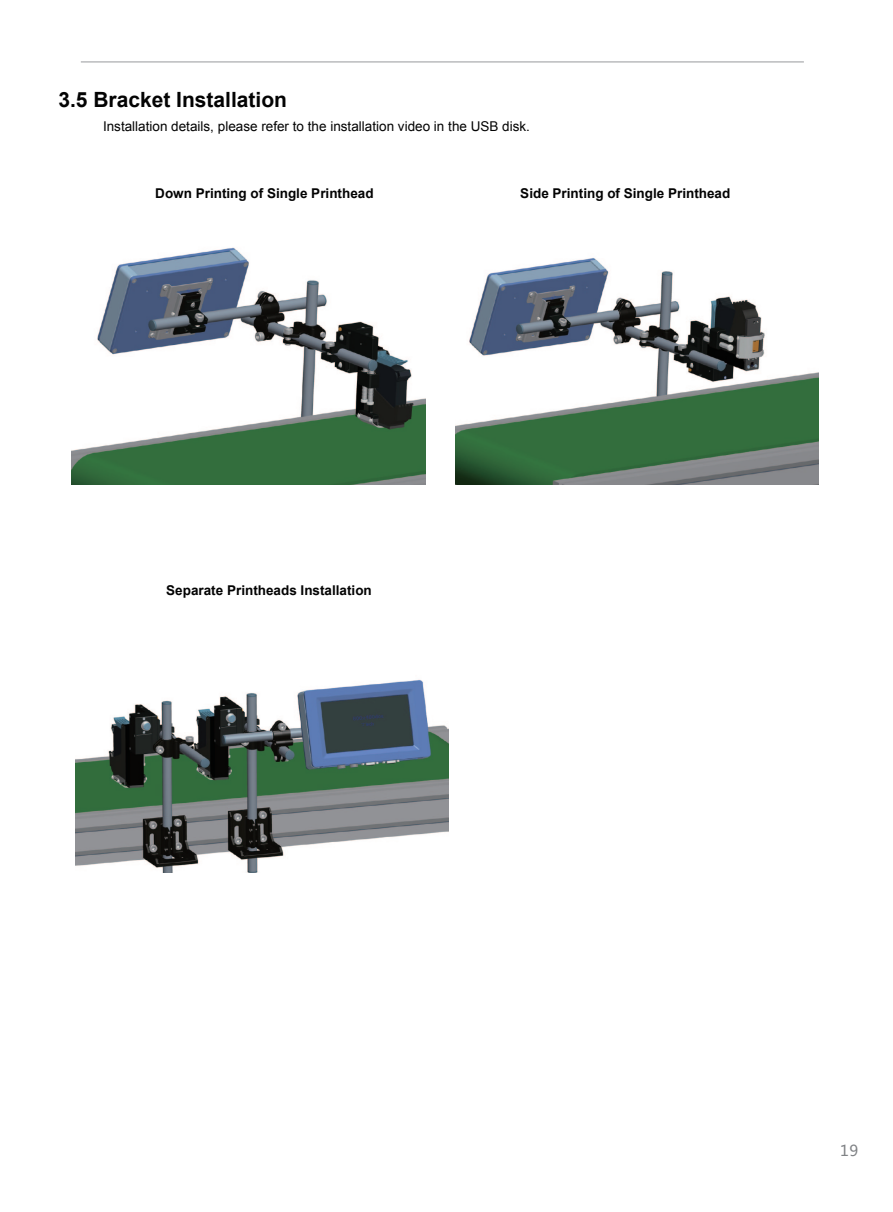
<style>
.page{position:relative;width:893px;height:1212px;background:#fff}
.page>*{position:absolute;margin:0;border:0;box-sizing:border-box;transform-origin:0 0}
.t1{font:700 21px "Arial";color:#030303}
.t2{font:15px "Microsoft Ya Hei";color:#808285}
.t3{font:700 13.5px "Arial";color:#030303}
.t4{font:13.5px "Arial";color:#030303}
</style>
<div class="page">
<hr style="left:81px;top:62px;width:723px;height:1px;background:#97999d">
<img style="left:455px;top:258px;width:363px;height:226px">
<img style="left:72px;top:247px;width:354px;height:238px">
<img style="left:75px;top:679px;width:373px;height:194px">
<h1 class="t1" style="left:58px;top:86px;width:230px">3.5 Bracket Installation</h1>
<p class="t4" style="left:103px;top:117px;width:428px">Installation details, please refer to the installation video in the USB disk.</p>
<p class="t3" style="left:155px;top:185px;width:220px">Down Printing of Single Printhead</p>
<p class="t3" style="left:520px;top:185px;width:212px">Side Printing of Single Printhead</p>
<p class="t3" style="left:166px;top:582px;width:207px">Separate Printheads Installation</p>
<p class="t2" style="left:840px;top:1141px;width:20px">19</p>
</div>
